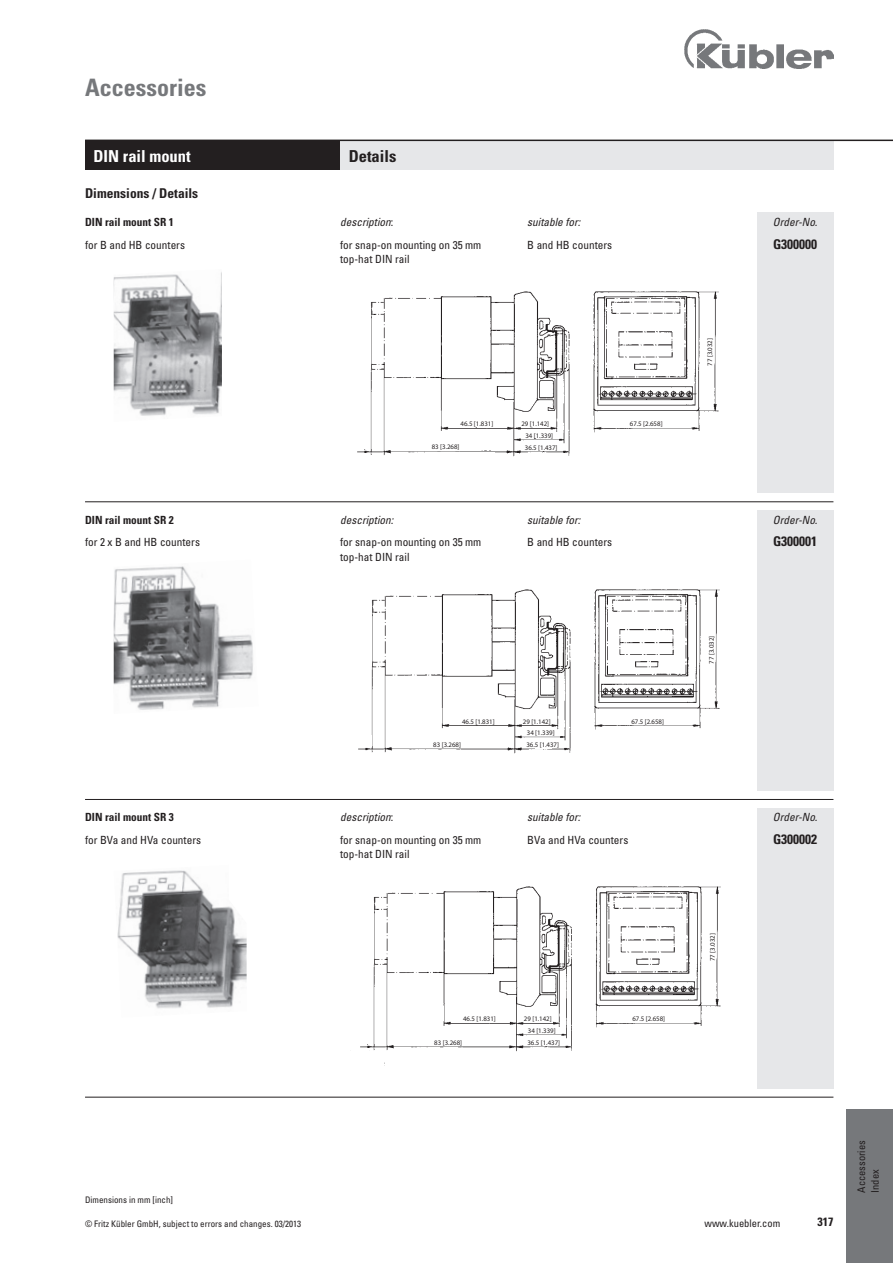
<style>
.page{position:relative;width:893px;height:1263px;background:#fff}
.page>*{position:absolute;margin:0;border:0;box-sizing:border-box;transform-origin:0 0}
.t1{font:700 condensed 24px "Univers";color:#76787b}
.t2{font:700 condensed 16.5px "Univers";color:#fff}
.t3{font:700 condensed 16.5px "Univers";color:#231f20}
.t4{font:700 condensed 13.5px "Univers";color:#231f20}
.t5{font:700 condensed 12px "Univers";color:#231f20}
.t6{font:condensed 11.25px/22.8px "Univers";color:#231f20}
.t7{font:italic condensed 11.25px "Univers";color:#231f20}
.t8{font:700 condensed 11.25px "Univers";color:#231f20}
.t9{font:condensed 10.5px/13.5px "Univers";color:#231f20}
.t10{font:condensed 9px "Univers";color:#231f20}
.t11{font:6.9px/11.9px "Myriad";color:#231f20}
.s1{font-style:italic}
</style>
<div class="page">
<img style="left:685px;top:30px;width:148px;height:38px">
<img style="left:117px;top:870px;width:130px;height:139px">
<img style="left:114px;top:272px;width:108px;height:144px">
<img style="left:114px;top:566px;width:139px;height:144px">
<hr style="left:85px;top:501px;width:748px;height:1px;background:#231f20">
<hr style="left:85px;top:799px;width:748px;height:1px;background:#231f20">
<hr style="left:85px;top:1097px;width:748px;height:1px;background:#231f20">
<div style="left:757px;top:213px;width:76px;height:280px;background:#e6e7e9"></div>
<div style="left:757px;top:510px;width:76px;height:281px;background:#e6e7e9"></div>
<div style="left:757px;top:808px;width:76px;height:281px;background:#e6e7e9"></div>
<img style="left:357px;top:291px;width:362px;height:166px">
<div style="left:526px;top:419px;width:14px;height:8px;background:#fff"></div>
<div style="left:533px;top:431px;width:9px;height:7px;background:#fff"></div>
<div style="left:533px;top:443px;width:17px;height:7px;background:#fff"></div>
<div style="left:467px;top:420px;width:18px;height:7px;background:#fff"></div>
<div style="left:397px;top:431px;width:96px;height:19px;background:#fff"></div>
<div style="left:428px;top:453px;width:67px;height:12px;background:#fff"></div>
<div style="left:341px;top:437px;width:29px;height:12px;background:#fff"></div>
<div style="left:346px;top:455px;width:36px;height:19px;background:#fff"></div>
<div style="left:391px;top:315px;width:28px;height:12px;background:#fff"></div>
<div style="left:634px;top:419px;width:17px;height:8px;background:#fff"></div>
<div style="left:706px;top:354px;width:7px;height:10px;background:#fff"></div>
<img style="left:358px;top:589px;width:362px;height:165px">
<div style="left:527px;top:716px;width:15px;height:9px;background:#fff"></div>
<div style="left:534px;top:728px;width:9px;height:8px;background:#fff"></div>
<div style="left:535px;top:741px;width:16px;height:7px;background:#fff"></div>
<div style="left:469px;top:717px;width:18px;height:8px;background:#fff"></div>
<div style="left:399px;top:729px;width:96px;height:19px;background:#fff"></div>
<div style="left:430px;top:750px;width:66px;height:13px;background:#fff"></div>
<div style="left:342px;top:735px;width:29px;height:11px;background:#fff"></div>
<div style="left:347px;top:753px;width:36px;height:19px;background:#fff"></div>
<div style="left:392px;top:612px;width:28px;height:12px;background:#fff"></div>
<div style="left:635px;top:717px;width:18px;height:8px;background:#fff"></div>
<div style="left:707px;top:651px;width:8px;height:11px;background:#fff"></div>
<img style="left:360px;top:886px;width:361px;height:180px">
<div style="left:528px;top:1014px;width:15px;height:8px;background:#fff"></div>
<div style="left:535px;top:1026px;width:10px;height:7px;background:#fff"></div>
<div style="left:536px;top:1038px;width:16px;height:8px;background:#fff"></div>
<div style="left:470px;top:1015px;width:18px;height:7px;background:#fff"></div>
<div style="left:400px;top:1027px;width:96px;height:18px;background:#fff"></div>
<div style="left:431px;top:1048px;width:66px;height:12px;background:#fff"></div>
<div style="left:343px;top:1033px;width:29px;height:11px;background:#fff"></div>
<div style="left:348px;top:1051px;width:36px;height:19px;background:#fff"></div>
<div style="left:393px;top:910px;width:29px;height:12px;background:#fff"></div>
<div style="left:636px;top:1014px;width:18px;height:8px;background:#fff"></div>
<div style="left:708px;top:949px;width:8px;height:10px;background:#fff"></div>
<div style="left:846px;top:1192px;width:47px;height:71px;background:#76787b"></div>
<div style="left:846px;top:1110px;width:47px;height:102px;background:#76787b"></div>
<div style="left:85px;top:140px;width:255px;height:30px;background:#231f20"></div>
<div style="left:340px;top:140px;width:493px;height:30px;background:#e6e7e9"></div>
<hr style="left:85px;top:140px;width:808px;height:1px;background:#231f20">
<h1 class="t1" style="left:85px;top:72px;width:123px">Accessories</h1>
<h2 class="t2" style="left:94px;top:146px;width:99px">DIN rail mount</h2>
<h2 class="t3" style="left:349px;top:146px;width:49px">Details</h2>
<p class="t4" style="left:85px;top:185px;width:115px">Dimensions / Details</p>
<p class="t8" style="left:85px;top:215px;width:90px">DIN rail mount SR 1</p>
<p class="t6" style="left:85px;top:233px;width:101px">for B and HB counters</p>
<p class="t6" style="left:340px;top:210px;width:143px"><span class="s1">description</span>:<br>for snap-on mounting on 35 mm</p>
<p class="t6" style="left:340px;top:247px;width:71px">top-hat DIN rail</p>
<p class="t7" style="left:527px;top:215px;width:55px">suitable for:</p>
<p class="t6" style="left:527px;top:233px;width:86px">B and HB counters</p>
<p class="t8" style="left:85px;top:513px;width:90px">DIN rail mount SR 2</p>
<p class="t6" style="left:85px;top:531px;width:116px">for 2 x B and HB counters</p>
<p class="t8" style="left:85px;top:810px;width:90px">DIN rail mount SR 3</p>
<p class="t6" style="left:85px;top:828px;width:118px">for BVa and HVa counters</p>
<p class="t11" style="left:461px;top:418px;width:34px">46.5 [1.831]</p>
<p class="t11" style="left:432px;top:441px;width:29px">83 [3.268]</p>
<p class="t7" style="left:340px;top:512px;width:55px">description:</p>
<p class="t6" style="left:340px;top:535px;width:143px;line-height:14.2px">for snap-on mounting on 35 mm top-hat DIN rail</p>
<p class="t11" style="left:525px;top:418px;width:34px;text-indent:-3px">29 [1.142]<br>34 [1.339]<br>36.5 [1.437]</p>
<p class="t11" style="left:630px;top:418px;width:34px">67.5 [2.658]</p>
<p class="t7" style="left:527px;top:512px;width:55px">suitable for:</p>
<p class="t6" style="left:527px;top:531px;width:86px">B and HB counters</p>
<p class="t11" style="left:462px;top:716px;width:34px">46.5 [1.831]</p>
<p class="t11" style="left:433px;top:739px;width:29px">83 [3.268]</p>
<p class="t6" style="left:340px;top:806px;width:143px"><span class="s1">description</span>:<br>for snap-on mounting on 35 mm</p>
<p class="t6" style="left:340px;top:843px;width:71px">top-hat DIN rail</p>
<p class="t11" style="left:526px;top:716px;width:34px;text-indent:-3px">29 [1.142]<br>34 [1.339]<br>36.5 [1.437]</p>
<p class="t11" style="left:631px;top:716px;width:34px">67.5 [2.658]</p>
<p class="t7" style="left:527px;top:810px;width:55px">suitable for:</p>
<p class="t6" style="left:527px;top:828px;width:103px">BVa and HVa counters</p>
<p class="t11" style="left:463px;top:1013px;width:34px">46.5 [1.831]</p>
<p class="t11" style="left:434px;top:1037px;width:29px">83 [3.268]</p>
<p class="t11" style="left:527px;top:1013px;width:34px;text-indent:-3px">29 [1.142]<br>34 [1.339]<br>36.5 [1.437]</p>
<p class="t11" style="left:632px;top:1013px;width:34px">67.5 [2.658]</p>
<p class="t11" style="left:704px;top:366px;width:29px;rotate:-90deg">77 [3.032]</p>
<p class="t11" style="left:706px;top:663px;width:29px;rotate:-90deg">77 [3.032]</p>
<p class="t11" style="left:707px;top:961px;width:29px;rotate:-90deg">77 [3.032]</p>
<p class="t7" style="left:773px;top:215px;width:46px">Order-No.</p>
<p class="t4" style="left:773px;top:236px;width:46px">G300000</p>
<p class="t7" style="left:773px;top:512px;width:46px">Order-No.</p>
<p class="t4" style="left:773px;top:533px;width:46px">G300001</p>
<p class="t7" style="left:773px;top:810px;width:46px">Order-No.</p>
<p class="t4" style="left:773px;top:831px;width:46px">G300002</p>
<p class="t10" style="left:85px;top:1194px;width:89px">Dimensions in mm [inch]</p>
<p class="t10" style="left:85px;top:1218px;width:218px">© Fritz Kübler GmbH, subject to errors and changes. 03/2013</p>
<p class="t9" style="left:704px;top:1216px;width:77px">www.kuebler.com</p>
<p class="t5" style="left:817px;top:1214px;width:17px">317</p>
<p class="t9" style="left:855px;top:1193px;width:54px;rotate:-90deg">Accessories<br>Index</p>
</div>
